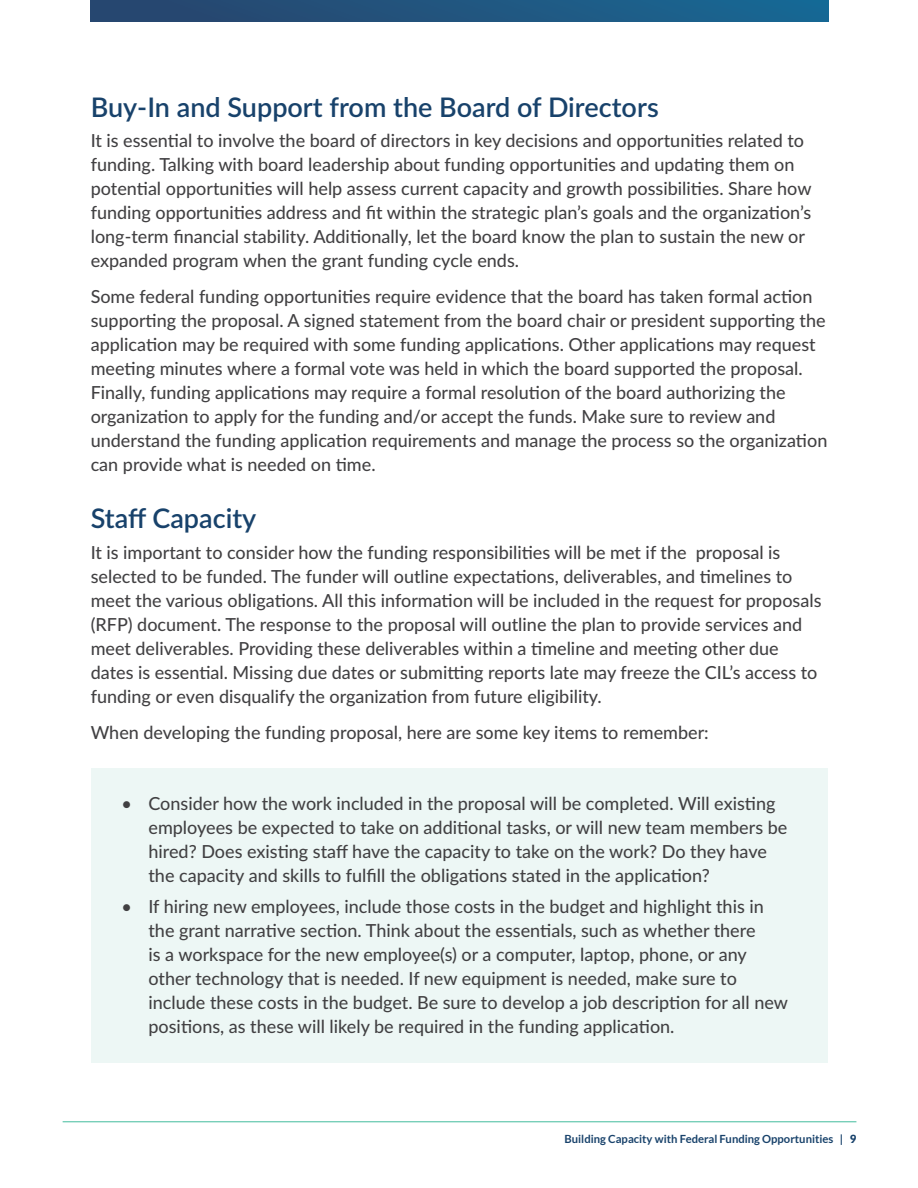
<style>
.page{position:relative;width:918px;height:1188px;background:#fff}
.page>*{position:absolute;margin:0;border:0;box-sizing:border-box;transform-origin:0 0}
.t1{font:600 27px "Lato";color:#18426b}
.t2{font:500 18px/24px "Lato";color:#414042}
.t3{font:700 11.25px "Lato";color:#18426b}
.t4{font:900 11.25px "Lato";color:#18426b}
</style>
<div class="page">
<div style="left:91px;top:0;width:737px;height:21px;background:linear-gradient(to right,#29436b,#186894)"></div>
<hr style="left:63px;top:1121px;width:793px;height:1px;background:#42bc9e">
<div style="left:91px;top:768px;width:736px;height:295px;background:#edf7f5"></div>
<h2 class="t1" style="left:91px;top:87px;width:570px">Buy-In and Support from the Board of Directors</h2>
<p class="t2" style="left:91px;top:128px;width:722px">It is essential to involve the board of directors in key decisions and opportunities related to funding. Talking with board leadership about funding opportunities and updating them on potential opportunities will help assess current capacity and growth possibilities. Share how funding opportunities address and fit within the strategic plan’s goals and the organization’s long-term financial stability. Additionally, let the board know the plan to sustain the new or expanded program when the grant funding cycle ends.</p>
<p class="t2" style="left:91px;top:284px;width:738px">Some federal funding opportunities require evidence that the board has taken formal action supporting the proposal. A signed statement from the board chair or president supporting the application may be required with some funding applications. Other applications may request meeting minutes where a formal vote was held in which the board supported the proposal.<br>Finally, funding applications may require a formal resolution of the board authorizing the organization to apply for the funding and/or accept the funds. Make sure to review and understand the funding application requirements and manage the process so the organization can provide what is needed on time.</p>
<h2 class="t1" style="left:91px;top:498px;width:167px">Staff Capacity</h2>
<p class="t2" style="left:91px;top:539px;width:732px">It is important to consider how the funding responsibilities will be met if the proposal is selected to be funded. The funder will outline expectations, deliverables, and timelines to meet the various obligations. All this information will be included in the request for proposals (RFP) document. The response to the proposal will outline the plan to provide services and meet deliverables. Providing these deliverables within a timeline and meeting other due dates is essential. Missing due dates or submitting reports late may freeze the CIL’s access to funding or even disqualify the organization from future eligibility.</p>
<p class="t2" style="left:91px;top:719px;width:620px">When developing the funding proposal, here are some key items to remember:</p>
<p class="t2" style="left:148px;top:791px;width:640px;text-indent:-27px">• Consider how the work included in the proposal will be completed. Will existing employees be expected to take on additional tasks, or will new team members be hired? Does existing staff have the capacity to take on the work? Do they have the capacity and skills to fulfill the obligations stated in the application?</p>
<p class="t2" style="left:148px;top:893px;width:641px;text-indent:-27px">• If hiring new employees, include those costs in the budget and highlight this in the grant narrative section. Think about the essentials, such as whether there<br>is a workspace for the new employee(s) or a computer, laptop, phone, or any other technology that is needed. If new equipment is needed, make sure to include these costs in the budget. Be sure to develop a job description for all new positions, as these will likely be required in the funding application.</p>
<p class="t3" style="left:565px;top:1133px;width:280px">Building Capacity with Federal Funding Opportunities |</p>
<p class="t4" style="left:850px;top:1132px;width:8px">9</p>
</div>
